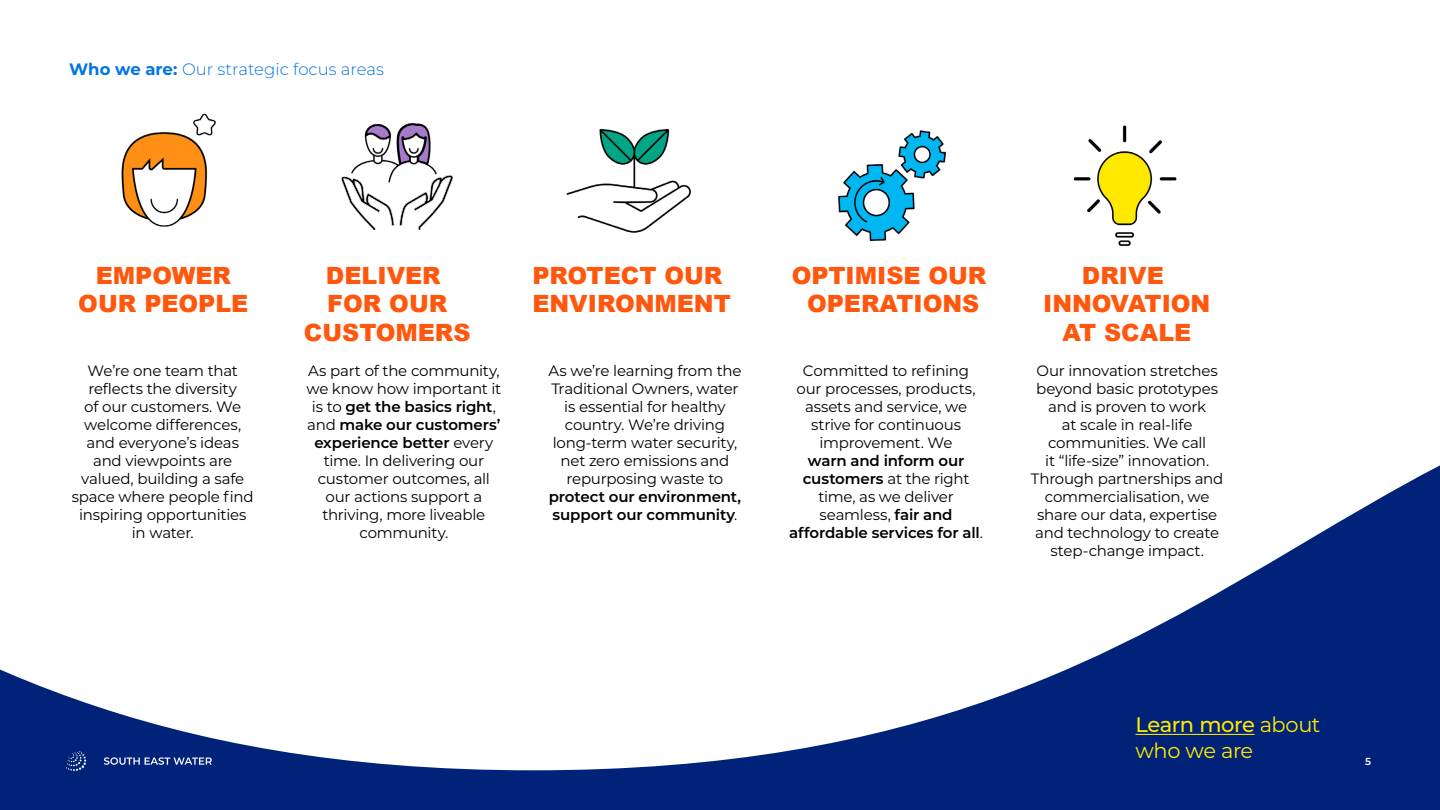
<style>
.page{position:relative;width:1440px;height:810px;background:#fff}
.page>*{position:absolute;margin:0;border:0;box-sizing:border-box;transform-origin:0 0}
.t1{font:900 23.7px/28.5px "Arial";color:#ff570d;text-align:center}
.t2{font:21px/25.2px "Montserrat";letter-spacing:-.025em;color:#ffe900}
.t3{font:300 16.5px "Montserrat";color:#0075e3}
.t4{font:15px/18px "Montserrat";letter-spacing:-.015em;color:#000;text-align:center}
.t5{font:600 15px/18px "Montserrat";letter-spacing:-.01em;color:#000}
.t6{font:600 10.2px "Montserrat";color:#fff}
.s1{font-weight:700}
.s2{font-weight:600}
.s3{font-weight:400}
.s4{font-weight:500}
</style>
<div class="page">
<svg style="left:0;top:465px;width:1440px;height:345px"></svg>
<img style="left:566px;top:128px;width:125px;height:105px">
<img style="left:121px;top:113px;width:95px;height:114px">
<img style="left:341px;top:123px;width:112px;height:107px">
<img style="left:1073px;top:125px;width:104px;height:121px">
<img style="left:838px;top:130px;width:108px;height:112px">
<hr style="left:1136px;top:734px;width:119px;height:1px;background:#ffe900">
<svg style="left:104px;top:757px;width:108px;height:8px"></svg>
<svg style="left:66px;top:751px;width:20px;height:20px"></svg>
<p class="t3" style="left:69px;top:58px;width:316px"><span class="s1">Who we are:</span> Our strategic focus areas</p>
<h1 class="t1" style="left:78px;top:260px;width:172px">EMPOWER<br>OUR PEOPLE</h1>
<h1 class="t1" style="left:304px;top:260px;width:168px">DELIVER<br>FOR OUR<br>CUSTOMERS</h1>
<h1 class="t1" style="left:532px;top:260px;width:200px;text-align:left">PROTECT OUR<br>ENVIRONMENT</h1>
<h1 class="t1" style="left:792px;top:260px;width:196px">OPTIMISE OUR<br>OPERATIONS</h1>
<h1 class="t1" style="left:1043px;top:260px;width:169px">DRIVE<br>INNOVATION<br>AT SCALE</h1>
<p class="t4" style="left:72px;top:361px;width:184px">We’re one team that reflects the diversity<br>of our customers. We welcome differences, and everyone’s ideas and viewpoints are valued, building a safe space where people find inspiring opportunities in water.</p>
<p class="t4" style="left:306px;top:361px;width:197px">As part of the community, we know how important it is to <span class="s2">get the basics right</span>, and <span class="s2">make our customers’ experience better</span> every time. In delivering our customer outcomes, all our actions support a thriving, more liveable community.</p>
<p class="t4" style="left:548px;top:361px;width:195px">As we’re learning from the<br>Traditional Owners, water is essential for healthy country. We’re driving long-term water security, net zero emissions and repurposing waste to</p>
<p class="t4" style="left:796px;top:361px;width:181px">Committed to refining our processes, products, assets and service, we strive for continuous improvement. We</p>
<p class="t5" style="left:789px;top:451px;width:195px;text-align:center">warn and inform our customers <span class="s3">at the right time, as we deliver seamless,</span> fair and affordable services for all<span class="s3">.</span></p>
<p class="t4" style="left:1031px;top:361px;width:194px">Our innovation stretches beyond basic prototypes and is proven to work<br>at scale in real-life communities. We call<br>it “life-size” innovation.<br>Through partnerships and commercialisation, we share our data, expertise and technology to create step-change impact.</p>
<p class="t5" style="left:549px;top:487px;width:194px">protect our environment, support our community<span class="s3">.</span></p>
<h2 class="t2" style="left:1136px;top:712px;width:187px"><span class="s4">Learn more</span> about who we are</h2>
<p class="t6" style="left:1365px;top:754px;width:7px">5</p>
</div>
